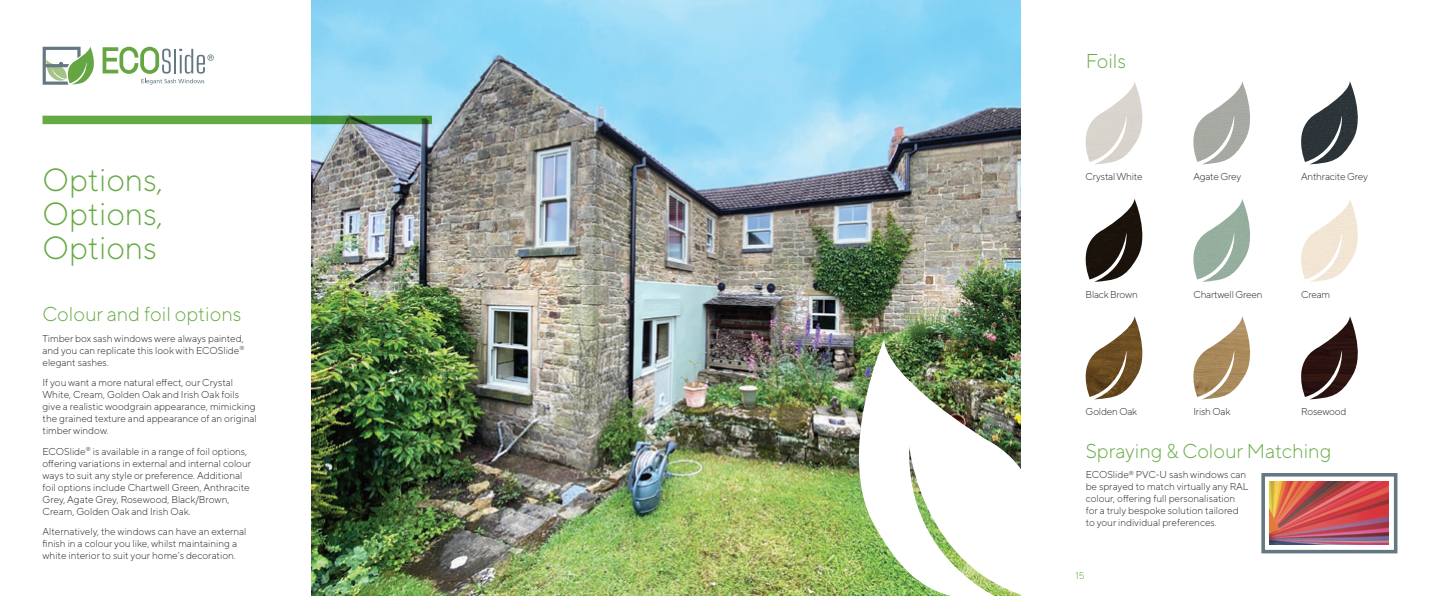
<style>
.page{position:relative;width:1440px;height:596px;background:#fff}
.page>*{position:absolute;margin:0;border:0;box-sizing:border-box;transform-origin:0 0}
.t1{font:300 32px/34px "TT Norms Pro";color:#66aa43;text-align:justify}
.t2{font:300 20px "TT Norms Pro";color:#66aa43}
.t3{font:300 10px/12px "TT Norms Pro";color:#231f20}
.t4{font:300 10px "TT Norms Pro";letter-spacing:-.02em;color:#231f20}
.t5{font:300 10px "TT Norms Pro";color:#66aa43}
</style>
<div class="page">
<img style="left:312px;top:0;width:708px;height:595px">
<svg style="left:43px;top:46px;width:51px;height:39px"></svg>
<svg style="left:103px;top:47px;width:111px;height:37px"></svg>
<svg style="left:43px;top:116px;width:389px;height:8px;background:#5aa040"></svg>
<img style="left:1085px;top:82px;width:58px;height:82px">
<img style="left:1085px;top:199px;width:58px;height:83px">
<img style="left:1085px;top:316px;width:58px;height:83px">
<img style="left:1193px;top:81px;width:57px;height:83px">
<img style="left:1193px;top:199px;width:57px;height:83px">
<img style="left:1193px;top:316px;width:58px;height:83px">
<img style="left:1301px;top:81px;width:57px;height:83px">
<img style="left:1301px;top:200px;width:57px;height:82px">
<img style="left:1301px;top:316px;width:57px;height:83px">
<img style="left:835px;top:339px;width:186px;height:256px">
<div style="left:1261px;top:472px;width:136px;height:81px;border:4px solid #647882"></div>
<img style="left:1270px;top:481px;width:119px;height:63px">
<h2 class="t2" style="left:1086px;top:48px;width:42px">Foils</h2>
<h1 class="t1" style="left:43px;top:162px;width:122px">Options, Options, Options</h1>
<p class="t4" style="left:1301px;top:170px;width:68px">Anthracite Grey</p>
<p class="t3" style="left:1301px;top:288px;width:31px">Cream</p>
<p class="t4" style="left:1193px;top:170px;width:49px">Agate Grey</p>
<p class="t4" style="left:1086px;top:170px;width:58px">Crystal White</p>
<p class="t4" style="left:1193px;top:287px;width:71px">Chartwell Green</p>
<p class="t4" style="left:1086px;top:287px;width:54px">Black Brown</p>
<h2 class="t2" style="left:43px;top:301px;width:200px">Colour and foil options</h2>
<p class="t3" style="left:43px;top:331px;width:203px;text-align:justify">Timber box sash windows were always painted, and you can replicate this look with ECOSlide<sup>® </sup>elegant sashes.</p>
<p class="t3" style="left:43px;top:376px;width:216px">If you want a more natural effect, our Crystal White, Cream, Golden Oak and Irish Oak foils give a realistic woodgrain appearance, mimicking the grained texture and appearance of an original timber window.</p>
<p class="t3" style="left:43px;top:444px;width:210px">ECOSlide<sup>®</sup> is available in a range of foil options, offering variations in external and internal colour ways to suit any style or preference. Additional foil options include Chartwell Green, Anthracite Grey, Agate Grey, Rosewood, Black/Brown, Cream, Golden Oak and Irish Oak.</p>
<p class="t3" style="left:43px;top:525px;width:205px">Alternatively, the windows can have an external finish in a colour you like, whilst maintaining a white interior to suit your home’s decoration.</p>
<p class="t4" style="left:1086px;top:405px;width:53px">Golden Oak</p>
<p class="t4" style="left:1193px;top:405px;width:38px">Irish Oak</p>
<p class="t4" style="left:1301px;top:405px;width:47px">Rosewood</p>
<h2 class="t2" style="left:1086px;top:437px;width:247px">Spraying &amp; Colour Matching</h2>
<p class="t3" style="left:1086px;top:468px;width:164px">ECOSlide<sup>®</sup> PVC-U sash windows can be sprayed to match virtually any RAL colour, offering full personalisation for a truly bespoke solution tailored to your individual preferences.</p>
<p class="t5" style="left:1075px;top:568px;width:11px">15</p>
</div>
